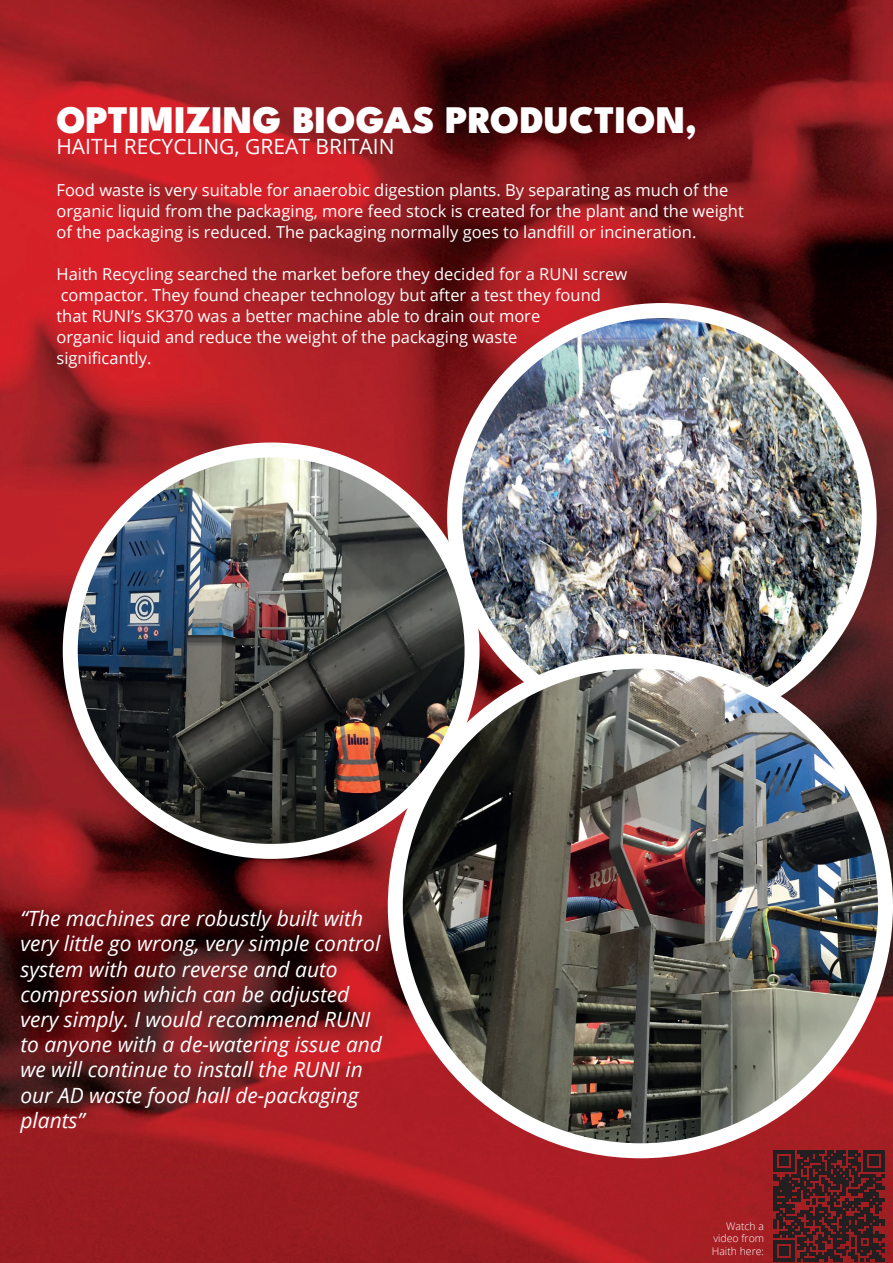
<style>
.page{position:relative;width:893px;height:1263px;background:#fff}
.page>*{position:absolute;margin:0;border:0;box-sizing:border-box;transform-origin:0 0}
.t1{font:900 39px "League Spartan";color:#fff}
.t2{font:italic 21px/25.2px "Open Sans";color:#fff}
.t3{font:21px "Open Sans";color:#fff}
.t4{font:16.5px/21px "Open Sans";color:#fff}
.t5{font:300 10.5px/12.6px "Open Sans";color:#fff;text-align:justify}
</style>
<div class="page">
<img style="left:0;top:0;width:893px;height:1263px">
<img style="left:70px;top:450px;width:402px;height:401px;border-radius:201px">
<div style="left:63px;top:442px;width:417px;height:417px;border:15px solid #fff;border-radius:50%"></div>
<img style="left:455px;top:310px;width:414px;height:401px">
<div style="left:447px;top:303px;width:430px;height:429px;border:15px solid #fff;border-radius:50%"></div>
<img style="left:395px;top:661px;width:490px;height:490px;border-radius:245px">
<div style="left:388px;top:654px;width:505px;height:504px;border:15px solid #fff;border-radius:50%"></div>
<svg style="left:773px;top:1150px;width:111px;height:111px;background:#381e20"></svg>
<h1 class="t1" style="left:56px;top:92px;width:642px">OPTIMIZING BIOGAS PRODUCTION,</h1>
<p class="t3" style="left:56px;top:132px;width:339px">HAITH RECYCLING, GREAT BRITAIN</p>
<p class="t4" style="left:56px;top:179px;width:689px">Food waste is very suitable for anaerobic digestion plants. By separating as much of the organic liquid from the packaging, more feed stock is created for the plant and the weight of the packaging is reduced. The packaging normally goes to landfill or incineration.</p>
<p class="t4" style="left:56px;top:263px;width:572px">Haith Recycling searched the market before they decided for a RUNI screw compactor. They found cheaper technology but after a test they found that RUNI’s SK370 was a better machine able to drain out more<br>organic liquid and reduce the weight of the packaging waste<br>significantly.</p>
<p class="t2" style="left:20px;top:905px;width:363px">“The machines are robustly built with very little go wrong, very simple control system with auto reverse and auto compression which can be adjusted very simply. I would recommend RUNI to anyone with a de-watering issue and we will continue to install the RUNI in our AD waste food hall de-packaging plants”</p>
<p class="t5" style="left:712px;top:1219px;width:54px;text-indent:14px">Watch a video from Haith here:</p>
</div>
